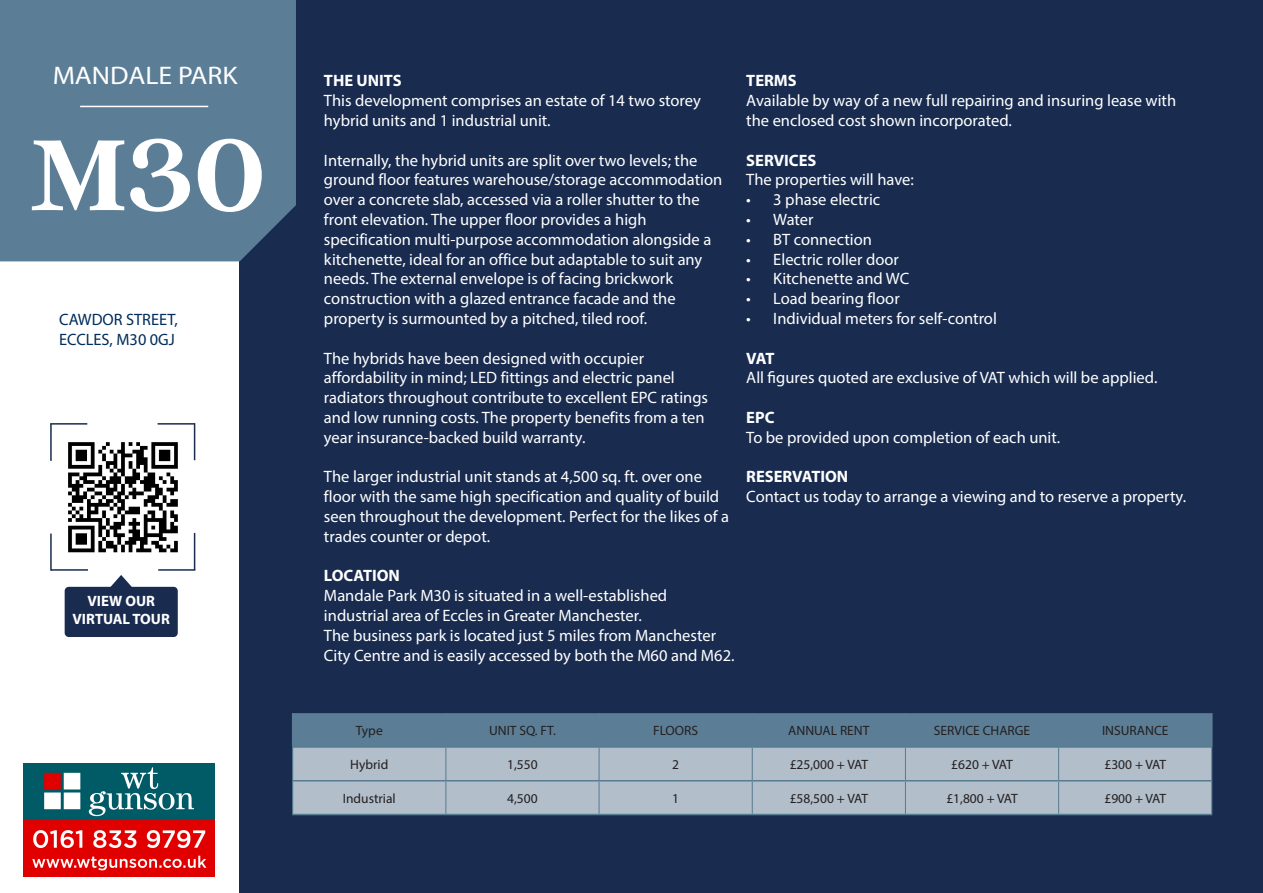
<style>
.page{position:relative;width:1263px;height:893px;background:#fff}
.page>*{position:absolute;margin:0;border:0;box-sizing:border-box;transform-origin:0 0}
.t1{font:600 112.5px "Argent CF";color:#fff;scale:1.06 1}
.t2{font:25.5px "Myriad Pro";color:#fff;scale:1.09 1}
.t3{font:16.5px/19.8px "Myriad Pro";color:#fff}
.t4{font:700 16.5px "Myriad Pro";color:#fff}
.t5{font:16.5px "Myriad Pro";color:#002d5b}
.t6{font:700 15px "Myriad Pro";color:#fff}
.t7{font:13.5px "Myriad Pro";color:#231f20}
</style>
<div class="page">
<div style="left:240px;top:0;width:1023px;height:893px;background:#192c50"></div>
<div style="left:0;top:0;width:296px;height:261px;background:#5b7e96"></div>
<div style="left:65px;top:588px;width:112px;height:48px;background:#192c50;border-radius:3px"></div>
<div style="left:65px;top:587px;width:113px;height:50px;border:2px solid #192c50;border-radius:3px"></div>
<svg style="left:106px;top:575px;width:30px;height:15px"></svg>
<hr style="left:80px;top:106px;width:128px;height:1px;background:#fff">
<div style="left:293px;top:713px;width:918px;height:33px;background:#5b7e96"></div>
<div style="left:293px;top:748px;width:918px;height:66px;background:#b2bec9"></div>
<hr style="left:598px;top:713px;width:2px;height:33px;background:#5b7e96">
<hr style="left:751px;top:713px;width:2px;height:33px;background:#5b7e96">
<hr style="left:905px;top:713px;width:1px;height:33px;background:#5b7e96">
<hr style="left:1058px;top:713px;width:1px;height:33px;background:#5b7e96">
<hr style="left:1211px;top:713px;width:1px;height:33px;background:#5b7e96">
<hr style="left:292px;top:713px;width:1px;height:33px;background:#5b7e96">
<hr style="left:445px;top:713px;width:2px;height:33px;background:#5b7e96">
<hr style="left:292px;top:746px;width:154px;height:2px;background:#577b91">
<hr style="left:446px;top:746px;width:153px;height:2px;background:#577b91">
<hr style="left:599px;top:746px;width:153px;height:2px;background:#577b91">
<hr style="left:752px;top:746px;width:153px;height:2px;background:#577b91">
<hr style="left:905px;top:746px;width:154px;height:2px;background:#577b91">
<hr style="left:1059px;top:746px;width:153px;height:2px;background:#577b91">
<hr style="left:293px;top:780px;width:153px;height:1px;background:#577b91">
<hr style="left:446px;top:780px;width:153px;height:1px;background:#577b91">
<hr style="left:599px;top:780px;width:153px;height:1px;background:#577b91">
<hr style="left:752px;top:780px;width:153px;height:1px;background:#577b91">
<hr style="left:905px;top:780px;width:154px;height:1px;background:#577b91">
<hr style="left:1059px;top:780px;width:152px;height:1px;background:#577b91">
<hr style="left:292px;top:814px;width:154px;height:1px;background:#577b91">
<hr style="left:446px;top:814px;width:153px;height:1px;background:#577b91">
<hr style="left:599px;top:814px;width:153px;height:1px;background:#577b91">
<hr style="left:752px;top:814px;width:153px;height:1px;background:#577b91">
<hr style="left:905px;top:814px;width:154px;height:1px;background:#577b91">
<hr style="left:1059px;top:814px;width:153px;height:1px;background:#577b91">
<hr style="left:292px;top:748px;width:1px;height:33px;background:#577b91">
<hr style="left:445px;top:748px;width:1px;height:32px;background:#577b91">
<hr style="left:599px;top:748px;width:1px;height:32px;background:#577b91">
<hr style="left:752px;top:748px;width:1px;height:32px;background:#577b91">
<hr style="left:905px;top:748px;width:1px;height:32px;background:#577b91">
<hr style="left:1058px;top:748px;width:1px;height:32px;background:#577b91">
<hr style="left:1211px;top:748px;width:1px;height:33px;background:#577b91">
<hr style="left:292px;top:781px;width:1px;height:33px;background:#577b91">
<hr style="left:445px;top:781px;width:1px;height:33px;background:#577b91">
<hr style="left:599px;top:781px;width:1px;height:33px;background:#577b91">
<hr style="left:752px;top:781px;width:1px;height:33px;background:#577b91">
<hr style="left:905px;top:781px;width:1px;height:33px;background:#577b91">
<hr style="left:1058px;top:781px;width:1px;height:33px;background:#577b91">
<hr style="left:1211px;top:781px;width:1px;height:33px;background:#577b91">
<img style="left:68px;top:442px;width:110px;height:111px">
<hr style="left:50px;top:423px;width:37px;height:2px;background:#192c50">
<hr style="left:50px;top:424px;width:2px;height:37px;background:#192c50">
<hr style="left:50px;top:534px;width:2px;height:37px;background:#192c50">
<hr style="left:51px;top:569px;width:37px;height:2px;background:#192c50">
<hr style="left:194px;top:423px;width:1px;height:37px;background:#192c50">
<hr style="left:158px;top:423px;width:37px;height:2px;background:#192c50">
<hr style="left:158px;top:569px;width:37px;height:2px;background:#192c50">
<hr style="left:194px;top:533px;width:1px;height:37px;background:#192c50">
<img style="left:24px;top:763px;width:191px;height:113px">
<p class="t2" style="left:53px;top:60px;width:171px">MANDALE PARK</p>
<p class="t1" style="left:30px;top:115px;width:224px">M30</p>
<p class="t5" style="left:59px;top:310px;width:120px">CAWDOR STREET,</p>
<p class="t5" style="left:59px;top:330px;width:117px">ECCLES, M30 0GJ</p>
<p class="t6" style="left:87px;top:593px;width:69px">VIEW OUR</p>
<p class="t6" style="left:73px;top:611px;width:99px">VIRTUAL TOUR</p>
<p class="t4" style="left:324px;top:72px;width:79px">THE UNITS</p>
<p class="t3" style="left:324px;top:91px;width:378px">This development comprises an estate of 14 two storey hybrid units and 1 industrial unit.</p>
<p class="t3" style="left:324px;top:150px;width:400px">Internally, the hybrid units are split over two levels; the ground floor features warehouse/storage accommodation over a concrete slab, accessed via a roller shutter to the front elevation. The upper floor provides a high</p>
<p class="t3" style="left:324px;top:229px;width:389px">specification multi-purpose accommodation alongside a kitchenette, ideal for an office but adaptable to suit any needs. The external envelope is of facing brickwork</p>
<p class="t3" style="left:324px;top:289px;width:353px">construction with a glazed entrance facade and the</p>
<p class="t3" style="left:324px;top:308px;width:325px">property is surmounted by a pitched, tiled roof.</p>
<p class="t3" style="left:324px;top:348px;width:322px">The hybrids have been designed with occupier</p>
<p class="t3" style="left:324px;top:368px;width:352px">affordability in mind; LED fittings and electric panel</p>
<p class="t3" style="left:324px;top:388px;width:386px">radiators throughout contribute to excellent EPC ratings and low running costs. The property benefits from a ten year insurance-backed build warranty.</p>
<p class="t3" style="left:324px;top:467px;width:407px">The larger industrial unit stands at 4,500 sq. ft. over one floor with the same high specification and quality of build seen throughout the development. Perfect for the likes of a trades counter or depot.</p>
<p class="t4" style="left:324px;top:567px;width:78px">LOCATION</p>
<p class="t3" style="left:324px;top:586px;width:345px">Mandale Park M30 is situated in a well-established</p>
<p class="t3" style="left:324px;top:605px;width:319px">industrial area of Eccles in Greater Manchester.</p>
<p class="t3" style="left:324px;top:625px;width:412px">The business park is located just 5 miles from Manchester<br>City Centre and is easily accessed by both the M60 and M62.</p>
<p class="t4" style="left:746px;top:72px;width:52px">TERMS</p>
<p class="t3" style="left:746px;top:91px;width:431px">Available by way of a new full repairing and insuring lease with the enclosed cost shown incorporated.</p>
<p class="t4" style="left:746px;top:151px;width:72px">SERVICES</p>
<p class="t3" style="left:746px;top:170px;width:169px">The properties will have:</p>
<p class="t3" style="left:746px;top:190px;width:135px">• 3 phase electric</p>
<p class="t3" style="left:746px;top:209px;width:69px">• Water</p>
<p class="t3" style="left:746px;top:229px;width:127px">• BT connection</p>
<p class="t3" style="left:746px;top:249px;width:154px">• Electric roller door</p>
<p class="t3" style="left:746px;top:269px;width:165px">• Kitchenette and WC</p>
<p class="t3" style="left:746px;top:289px;width:155px">• Load bearing floor</p>
<p class="t3" style="left:746px;top:308px;width:252px">• Individual meters for self-control</p>
<p class="t4" style="left:746px;top:349px;width:30px">VAT</p>
<p class="t3" style="left:746px;top:368px;width:413px">All figures quoted are exclusive of VAT which will be applied.</p>
<p class="t4" style="left:746px;top:408px;width:30px">EPC</p>
<p class="t3" style="left:746px;top:427px;width:315px">To be provided upon completion of each unit.</p>
<p class="t4" style="left:746px;top:468px;width:104px">RESERVATION</p>
<p class="t3" style="left:746px;top:487px;width:441px">Contact us today to arrange a viewing and to reserve a property.</p>
<p class="t7" style="left:356px;top:722px;width:28px">Type</p>
<p class="t7" style="left:489px;top:722px;width:68px">UNIT SQ. FT.</p>
<p class="t7" style="left:653px;top:722px;width:46px">FLOORS</p>
<p class="t7" style="left:788px;top:722px;width:83px">ANNUAL RENT</p>
<p class="t7" style="left:934px;top:722px;width:98px">SERVICE CHARGE</p>
<p class="t7" style="left:1102px;top:722px;width:68px">INSURANCE</p>
<p class="t7" style="left:350px;top:756px;width:40px">Hybrid</p>
<p class="t7" style="left:507px;top:756px;width:32px">1,550</p>
<p class="t7" style="left:672px;top:756px;width:8px">2</p>
<p class="t7" style="left:790px;top:756px;width:80px">£25,000 + VAT</p>
<p class="t7" style="left:951px;top:756px;width:63px">£620 + VAT</p>
<p class="t7" style="left:1104px;top:756px;width:63px">£300 + VAT</p>
<p class="t7" style="left:343px;top:790px;width:55px">Industrial</p>
<p class="t7" style="left:507px;top:790px;width:32px">4,500</p>
<p class="t7" style="left:672px;top:790px;width:8px">1</p>
<p class="t7" style="left:790px;top:790px;width:80px">£58,500 + VAT</p>
<p class="t7" style="left:946px;top:790px;width:73px">£1,800 + VAT</p>
<p class="t7" style="left:1104px;top:790px;width:63px">£900 + VAT</p>
</div>
